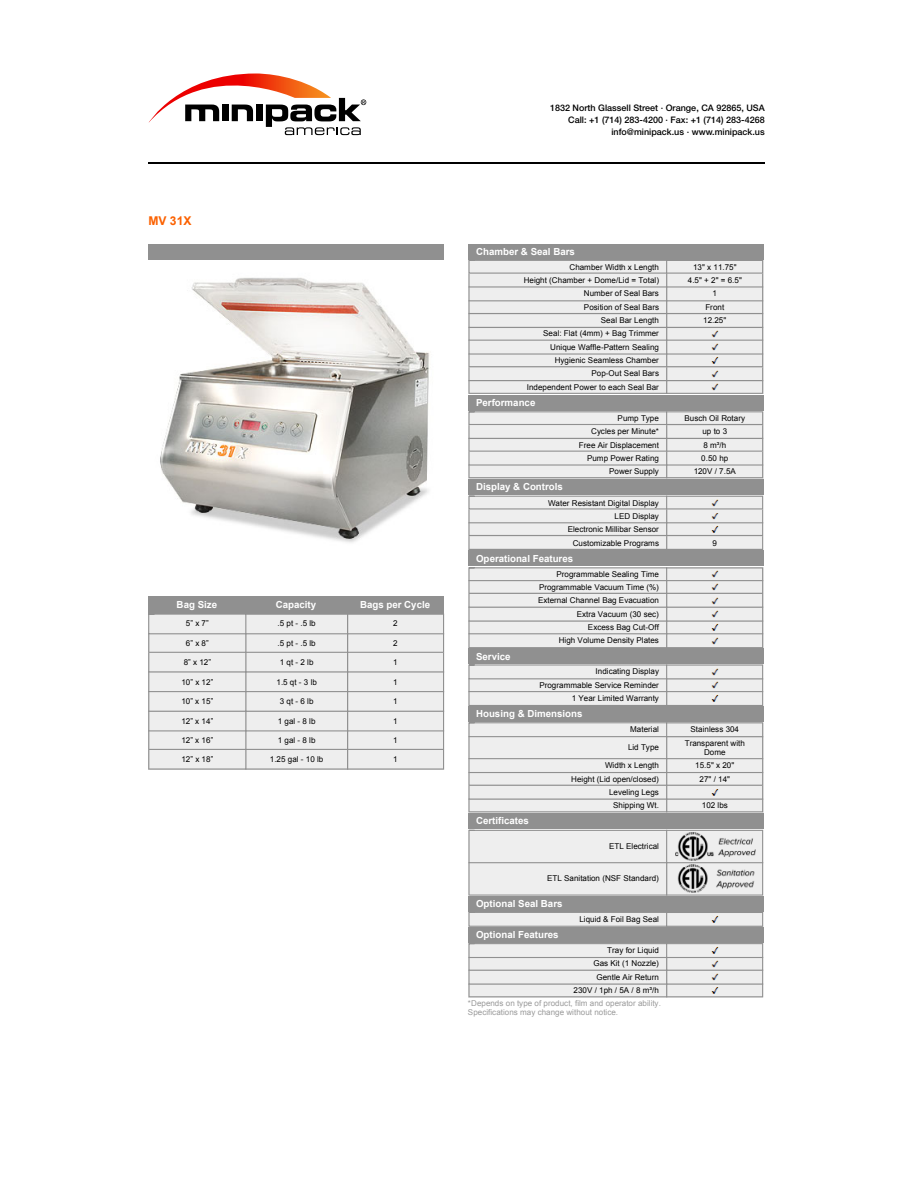
<style>
.page{position:relative;width:918px;height:1188px;background:#fff}
.page>*{position:absolute;margin:0;border:0;box-sizing:border-box;transform-origin:0 0}
.t1{font:700 12.15px "Arial";color:#fb6100}
.t2{font:700 11.25px "Arial";color:#272f38}
.t3{font:700 9.75px "Arial";color:#fff}
.t4{font:500 9px/12px "Helvetica Neue LT Std";color:#000;text-align:right}
.t5{font:8.1px/13.4px "Arial";letter-spacing:.005em;color:#000;text-align:right}
.t6{font:8.1px/9.3px "Arial";letter-spacing:.005em;color:#9a9a9a}
</style>
<div class="page">
<hr style="left:148px;top:163px;width:617px;height:1px;background:#000">
<svg style="left:148px;top:73px;width:218px;height:62px"></svg>
<div style="left:148px;top:244px;width:296px;height:15px;background:#909090"></div>
<div style="left:148px;top:596px;width:296px;height:18px;background:#909090"></div>
<div style="left:468px;top:244px;width:295px;height:15px;background:#909090"></div>
<div style="left:468px;top:395px;width:295px;height:15px;background:#909090"></div>
<div style="left:468px;top:480px;width:295px;height:15px;background:#909090"></div>
<div style="left:468px;top:551px;width:295px;height:15px;background:#909090"></div>
<div style="left:468px;top:649px;width:295px;height:15px;background:#909090"></div>
<div style="left:468px;top:706px;width:295px;height:16px;background:#909090"></div>
<div style="left:468px;top:814px;width:295px;height:15px;background:#909090"></div>
<svg style="left:468px;top:829px;width:295px;height:67px;background:#e6e6e6"></svg>
<img style="left:675px;top:832px;width:80px;height:29px">
<img style="left:675px;top:865px;width:80px;height:28px">
<div style="left:468px;top:896px;width:295px;height:15px;background:#909090"></div>
<div style="left:468px;top:927px;width:295px;height:16px;background:#909090"></div>
<img style="left:160px;top:277px;width:270px;height:266px">
<svg style="left:148px;top:614px;width:296px;height:156px;background:#e6e6e6"></svg>
<svg style="left:468px;top:259px;width:295px;height:135px;background:#e3e3e3"></svg>
<svg style="left:468px;top:411px;width:295px;height:67px;background:#e3e3e3"></svg>
<svg style="left:468px;top:495px;width:295px;height:55px;background:#e2e2e2"></svg>
<svg style="left:468px;top:567px;width:295px;height:81px;background:#e3e3e3"></svg>
<svg style="left:468px;top:664px;width:295px;height:42px;background:#e2e2e2"></svg>
<svg style="left:468px;top:722px;width:295px;height:90px;background:#e4e4e4"></svg>
<svg style="left:468px;top:911px;width:295px;height:16px;background:#dadada"></svg>
<svg style="left:468px;top:943px;width:295px;height:54px;background:#e3e3e3"></svg>
<h1 class="t1" style="left:148px;top:212px;width:45px">MV 31X</h1>
<p class="t3" style="left:177px;top:598px;width:42px">Bag Size</p>
<p class="t3" style="left:276px;top:598px;width:42px">Capacity</p>
<p class="t3" style="left:360px;top:598px;width:72px">Bags per Cycle</p>
<p class="t5" style="left:186px;top:617px;width:24px">5” x 7”</p>
<p class="t5" style="left:278px;top:617px;width:40px">.5 pt - .5 lb</p>
<p class="t5" style="left:393px;top:617px;width:6px">2</p>
<p class="t5" style="left:186px;top:636px;width:24px">6” x 8”</p>
<p class="t5" style="left:278px;top:636px;width:40px">.5 pt - .5 lb</p>
<p class="t5" style="left:393px;top:636px;width:6px">2</p>
<p class="t5" style="left:184px;top:656px;width:29px">8” x 12”</p>
<p class="t5" style="left:280px;top:656px;width:35px">1 qt - 2 lb</p>
<p class="t5" style="left:393px;top:656px;width:6px">1</p>
<p class="t5" style="left:181px;top:675px;width:33px">10” x 12”</p>
<p class="t5" style="left:276px;top:675px;width:42px">1.5 qt - 3 lb</p>
<p class="t5" style="left:393px;top:675px;width:6px">1</p>
<p class="t5" style="left:181px;top:695px;width:33px">10” x 15”</p>
<p class="t5" style="left:280px;top:695px;width:35px">3 qt - 6 lb</p>
<p class="t5" style="left:393px;top:695px;width:6px">1</p>
<p class="t5" style="left:181px;top:714px;width:33px">12” x 14”</p>
<p class="t5" style="left:278px;top:714px;width:39px">1 gal - 8 lb</p>
<p class="t5" style="left:393px;top:714px;width:6px">1</p>
<p class="t5" style="left:181px;top:733px;width:33px">12” x 16”</p>
<p class="t5" style="left:278px;top:733px;width:39px">1 gal - 8 lb</p>
<p class="t5" style="left:393px;top:733px;width:6px">1</p>
<p class="t5" style="left:181px;top:753px;width:33px">12” x 18”</p>
<p class="t5" style="left:270px;top:753px;width:55px">1.25 gal - 10 lb</p>
<p class="t5" style="left:393px;top:753px;width:6px">1</p>
<p class="t4" style="left:550px;top:102px;width:216px">1832 North Glassell Street · Orange, CA 92865, USA<br>Call: +1 (714) 283-4200 · Fax: +1 (714) 283-4268 info@minipack.us · www.minipack.us</p>
<h2 class="t2" style="left:591px;top:104px;width:174px">Packaging Machines &amp; Systems</h2>
<p class="t3" style="left:476px;top:244px;width:100px">Chamber &amp; Seal Bars</p>
<p class="t5" style="left:570px;top:260px;width:91px">Chamber Width x Length</p>
<p class="t5" style="left:693px;top:260px;width:45px">13" x 11.75"</p>
<p class="t5" style="left:524px;top:274px;width:137px">Height (Chamber + Dome/Lid = Total)</p>
<p class="t5" style="left:688px;top:274px;width:55px">4.5" + 2" = 6.5"</p>
<p class="t5" style="left:584px;top:287px;width:77px">Number of Seal Bars</p>
<p class="t5" style="left:713px;top:287px;width:6px">1</p>
<p class="t5" style="left:584px;top:300px;width:77px">Position of Seal Bars</p>
<p class="t5" style="left:705px;top:300px;width:20px">Front</p>
<p class="t5" style="left:601px;top:314px;width:59px">Seal Bar Length</p>
<p class="t5" style="left:703px;top:314px;width:25px">12.25"</p>
<p class="t5" style="left:527px;top:327px;width:134px">Seal: Flat (4mm) + Bag Trimmer<br>Unique Waffle-Pattern Sealing<br>Hygienic Seamless Chamber<br>Pop-Out Seal Bars<br>Independent Power to each Seal Bar</p>
<p class="t3" style="left:476px;top:396px;width:61px">Performance</p>
<p class="t5" style="left:618px;top:411px;width:43px">Pump Type</p>
<p class="t5" style="left:684px;top:411px;width:62px">Busch Oil Rotary</p>
<p class="t5" style="left:591px;top:425px;width:69px">Cycles per Minute*</p>
<p class="t5" style="left:702px;top:425px;width:26px">up to 3</p>
<p class="t5" style="left:579px;top:438px;width:82px">Free Air Displacement</p>
<p class="t5" style="left:703px;top:438px;width:24px">8 m³/h</p>
<p class="t5" style="left:587px;top:451px;width:73px">Pump Power Rating</p>
<p class="t5" style="left:701px;top:451px;width:28px">0.50 hp</p>
<p class="t5" style="left:609px;top:465px;width:51px">Power Supply</p>
<p class="t5" style="left:694px;top:465px;width:44px">120V / 7.5A</p>
<p class="t3" style="left:476px;top:480px;width:88px">Display &amp; Controls</p>
<p class="t5" style="left:548px;top:496px;width:113px">Water Resistant Digital Display<br>LED Display<br>Electronic Millibar Sensor<br>Customizable Programs</p>
<p class="t5" style="left:713px;top:536px;width:6px">9</p>
<p class="t3" style="left:476px;top:551px;width:99px">Operational Features</p>
<p class="t5" style="left:538px;top:567px;width:123px">Programmable Sealing Time<br>Programmable Vacuum Time (%)<br>External Channel Bag Evacuation<br>Extra Vacuum (30 sec)<br>Excess Bag Cut-Off<br>High Volume Density Plates</p>
<p class="t3" style="left:476px;top:649px;width:36px">Service</p>
<p class="t5" style="left:539px;top:665px;width:121px">Indicating Display<br>Programmable Service Reminder<br>1 Year Limited Warranty</p>
<p class="t3" style="left:476px;top:707px;width:108px">Housing &amp; Dimensions</p>
<p class="t5" style="left:630px;top:723px;width:30px">Material</p>
<p class="t5" style="left:691px;top:723px;width:50px">Stainless 304</p>
<p class="t5" style="left:628px;top:741px;width:33px">Lid Type</p>
<p class="t5" style="left:685px;top:738px;width:62px;line-height:9.3px;text-align:center">Transparent with<br>Dome</p>
<p class="t5" style="left:605px;top:759px;width:55px">Width x Length</p>
<p class="t5" style="left:695px;top:759px;width:40px">15.5" x 20"</p>
<p class="t5" style="left:571px;top:772px;width:89px">Height (Lid open/closed)</p>
<p class="t5" style="left:700px;top:772px;width:32px">27" / 14"</p>
<p class="t5" style="left:609px;top:785px;width:51px;text-align:center">Leveling Legs<br>Shipping Wt.</p>
<p class="t5" style="left:702px;top:799px;width:28px">102 lbs</p>
<p class="t3" style="left:476px;top:814px;width:54px">Certificates</p>
<p class="t5" style="left:609px;top:839px;width:51px">ETL Electrical</p>
<p class="t5" style="left:547px;top:872px;width:113px">ETL Sanitation (NSF Standard)</p>
<p class="t3" style="left:476px;top:897px;width:88px">Optional Seal Bars</p>
<p class="t5" style="left:579px;top:912px;width:81px">Liquid &amp; Foil Bag Seal</p>
<p class="t3" style="left:476px;top:928px;width:84px">Optional Features</p>
<p class="t5" style="left:574px;top:944px;width:87px">Tray for Liquid<br>Gas Kit (1 Nozzle)<br>Gentle Air Return<br>230V / 1ph / 5A / 8 m³/h</p>
<p class="t6" style="left:468px;top:998px;width:194px">*Depends on type of product, film and operator ability.<br>Specifications may change without notice.</p>
</div>
